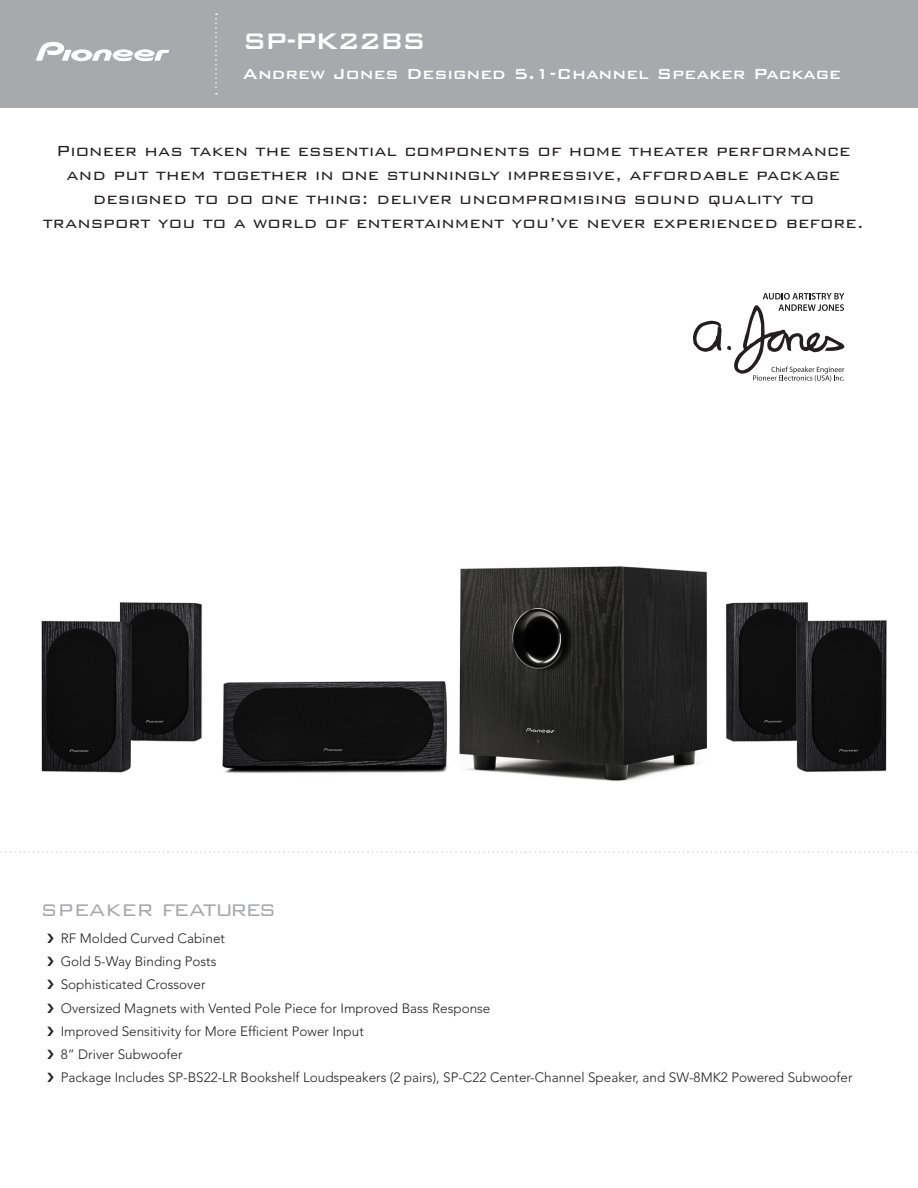
<style>
.page{position:relative;width:918px;height:1188px;background:#fff}
.page>*{position:absolute;margin:0;border:0;box-sizing:border-box;transform-origin:0 0}
.t1{font:500 30px "Bank Gothic BT";letter-spacing:-.06em;color:#fff}
.t2{font:300 22.5px "Bank Gothic BT";color:#a7a9ac}
.t3{font:300 19.5px/24px "Bank Gothic BT";color:#231f20;text-align:center}
.t4{font:500 19.5px "Bank Gothic BT";color:#fff}
.t5{font:300 13.5px/23.2px "Avenir";color:#231f20}
</style>
<div class="page">
<div style="left:0;top:0;width:918px;height:108px;background:#a7a9ac"></div>
<svg style="left:215px;top:14px;width:2px;height:80px"></svg>
<svg style="left:36px;top:41px;width:133px;height:20px"></svg>
<img style="left:41px;top:566px;width:846px;height:215px">
<svg style="left:0;top:852px;width:917px;height:1px"></svg>
<svg style="left:693px;top:293px;width:152px;height:88px"></svg>
<h1 class="t1" style="left:242px;top:25px;width:185px">SP-PK22BS</h1>
<h3 class="t4" style="left:243px;top:63px;width:600px">Andrew Jones Designed 5.1-Channel Speaker Package</h3>
<p class="t3" style="left:43px;top:139px;width:823px">Pioneer has taken the essential components of home theater performance and put them together in one stunningly impressive, affordable package designed to do one thing: deliver uncompromising sound quality to transport you to a world of entertainment you’ve never experienced before.</p>
<h2 class="t2" style="left:40px;top:899px;width:232px">Sp eaker Features</h2>
<p class="t5" style="left:61px;top:927px;width:793px">RF Molded Curved Cabinet<br>Gold 5-Way Binding Posts<br>Sophisticated Crossover<br>Oversized Magnets with Vented Pole Piece for Improved Bass Response<br>Improved Sensitivity for More Efficient Power Input<br>8” Driver Subwoofer<br>Package Includes SP-BS22-LR Bookshelf Loudspeakers (2 pairs), SP-C22 Center-Channel Speaker, and SW-8MK2 Powered Subwoofer</p>
</div>
